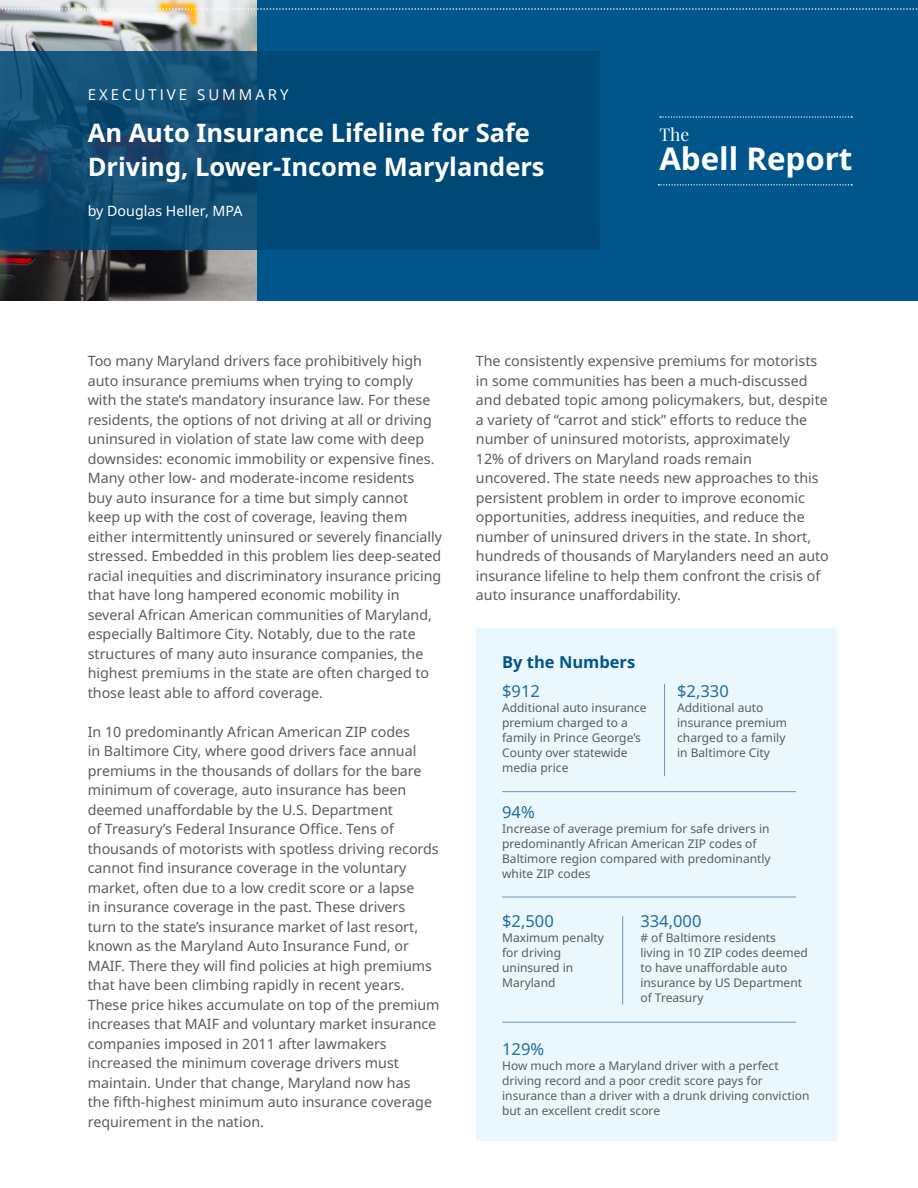
<style>
.page{position:relative;width:918px;height:1188px;background:#fff}
.page>*{position:absolute;margin:0;border:0;box-sizing:border-box;transform-origin:0 0}
.Callouts_headlines{font:700 31.35px "Noto Sans";color:#fff}
.Headline_sans_serif{font:700 25.5px/34.5px "Noto Sans";color:#fff}
.t1{font:17.55px "Playfair Display";color:#fff}
.AA_Paragraph{font:16.5px "Noto Sans";color:#256e9e}
.t2{font:700 16.5px "Noto Sans";color:#00568a}
.Callouts_headlines-2{font:15px "Open Sans";letter-spacing:.2em;color:#fff}
.AA_Paragraph-2{font:14.25px/19.5px "Noto Sans";color:#5c5c5f}
.AA_Paragraph-3{font:14.25px "Noto Sans";color:#fff}
.AA_Paragraph-4{font:12px/15px "Noto Sans";color:#5c5c5f}
</style>
<div class="page">
<div style="left:477px;top:629px;width:360px;height:512px;background:#eaf7fd"></div>
<div style="left:0;top:0;width:918px;height:300px;background:#00568a"></div>
<img style="left:0;top:0;width:256px;height:300px">
<svg style="left:0;top:52px;width:599px;height:198px;background:#074a75"></svg>
<svg style="left:658px;top:184px;width:194px;height:2px"></svg>
<svg style="left:660px;top:116px;width:192px;height:2px"></svg>
<svg style="left:0;top:8px;width:918px;height:2px"></svg>
<hr style="left:502px;top:791px;width:294px;height:1px;background:#6e94ba">
<hr style="left:664px;top:684px;width:1px;height:92px;background:#6e94ba">
<hr style="left:622px;top:916px;width:1px;height:89px;background:#6e94ba">
<hr style="left:502px;top:897px;width:294px;height:1px;background:#6e94ba">
<hr style="left:502px;top:1022px;width:294px;height:1px;background:#6e94ba">
<p class="Callouts_headlines-2" style="left:88px;top:85px;width:202px">EXECUTIVE SUMMARY</p>
<p class="Headline_sans_serif" style="left:88px;top:116px;width:458px">An Auto Insurance Lifeline for Safe<br>Driving, Lower-Income Marylanders</p>
<p class="AA_Paragraph-3" style="left:88px;top:201px;width:156px">by Douglas Heller, MPA</p>
<p class="t1" style="left:659px;top:123px;width:31px">The</p>
<p class="Callouts_headlines" style="left:659px;top:136px;width:195px">Abell Report</p>
<p class="AA_Paragraph-2" style="left:88px;top:351px;width:356px">Too many Maryland drivers face prohibitively high auto insurance premiums when trying to comply with the state’s mandatory insurance law. For these residents, the options of not driving at all or driving uninsured in violation of state law come with deep downsides: economic immobility or expensive fines.<br>Many other low- and moderate-income residents buy auto insurance for a time but simply cannot keep up with the cost of coverage, leaving them either intermittently uninsured or severely financially stressed. Embedded in this problem lies deep-seated racial inequities and discriminatory insurance pricing that have long hampered economic mobility in several African American communities of Maryland, especially Baltimore City. Notably, due to the rate structures of many auto insurance companies, the highest premiums in the state are often charged to those least able to afford coverage.</p>
<p class="AA_Paragraph-2" style="left:88px;top:722px;width:353px">In 10 predominantly African American ZIP codes<br>in Baltimore City, where good drivers face annual premiums in the thousands of dollars for the bare minimum of coverage, auto insurance has been deemed unaffordable by the U.S. Department<br>of Treasury’s Federal Insurance Office. Tens of thousands of motorists with spotless driving records cannot find insurance coverage in the voluntary market, often due to a low credit score or a lapse<br>in insurance coverage in the past. These drivers<br>turn to the state’s insurance market of last resort, known as the Maryland Auto Insurance Fund, or MAIF. There they will find policies at high premiums that have been climbing rapidly in recent years.<br>These price hikes accumulate on top of the premium increases that MAIF and voluntary market insurance companies imposed in 2011 after lawmakers increased the minimum coverage drivers must maintain. Under that change, Maryland now has<br>the fifth-highest minimum auto insurance coverage requirement in the nation.</p>
<p class="AA_Paragraph-2" style="left:476px;top:351px;width:355px">The consistently expensive premiums for motorists in some communities has been a much-discussed and debated topic among policymakers, but, despite a variety of “carrot and stick” efforts to reduce the number of uninsured motorists, approximately<br>12% of drivers on Maryland roads remain uncovered. The state needs new approaches to this persistent problem in order to improve economic opportunities, address inequities, and reduce the number of uninsured drivers in the state. In short, hundreds of thousands of Marylanders need an auto insurance lifeline to help them confront the crisis of auto insurance unaffordability.</p>
<p class="t2" style="left:502px;top:650px;width:135px">By the Numbers</p>
<p class="AA_Paragraph" style="left:502px;top:680px;width:39px">$912</p>
<p class="AA_Paragraph-4" style="left:502px;top:701px;width:146px">Additional auto insurance premium charged to a family in Prince George’s<br>County over statewide media price</p>
<p class="AA_Paragraph" style="left:677px;top:680px;width:53px">$2,330</p>
<p class="AA_Paragraph-4" style="left:677px;top:701px;width:112px">Additional auto insurance premium charged to a family in Baltimore City</p>
<p class="AA_Paragraph" style="left:502px;top:801px;width:34px">94%</p>
<p class="AA_Paragraph-4" style="left:502px;top:822px;width:270px">Increase of average premium for safe drivers in predominantly African American ZIP codes of Baltimore region compared with predominantly white ZIP codes</p>
<p class="AA_Paragraph" style="left:502px;top:910px;width:53px">$2,500</p>
<p class="AA_Paragraph-4" style="left:502px;top:931px;width:103px">Maximum penalty for driving uninsured in<br>Maryland</p>
<p class="AA_Paragraph" style="left:640px;top:910px;width:63px">334,000</p>
<p class="AA_Paragraph-4" style="left:640px;top:931px;width:169px"># of Baltimore residents living in 10 ZIP codes deemed to have unaffordable auto insurance by US Department of Treasury</p>
<p class="AA_Paragraph" style="left:502px;top:1037px;width:44px">129%</p>
<p class="AA_Paragraph-4" style="left:502px;top:1058px;width:309px">How much more a Maryland driver with a perfect driving record and a poor credit score pays for insurance than a driver with a drunk driving conviction but an excellent credit score</p>
</div>
